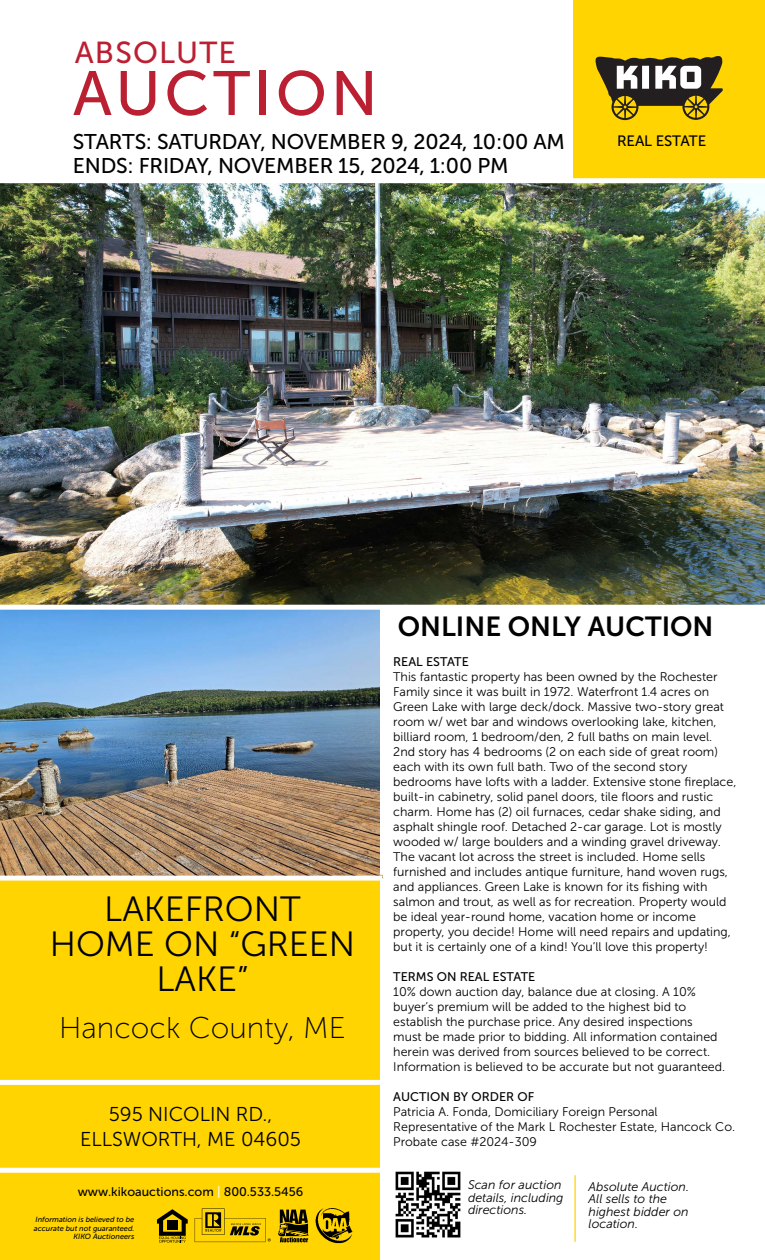
<style>
.page{position:relative;width:765px;height:1260px;background:#fff}
.page>*{position:absolute;margin:0;border:0;box-sizing:border-box;transform-origin:0 0}
.t1{font:62.38px "Museo Sans 500";letter-spacing:.06em;color:#bb1f32}
.t2{font:35px/35px "Museo Sans 300";color:#000;text-align:center}
.t3{font:30.25px "Museo Sans 500";letter-spacing:.04em;color:#bb1f32}
.t4{font:30px "Museo Sans 100";color:#000}
.t5{font:27.5px "Museo Sans 700";color:#000}
.t6{font:21.25px/23.8px "Museo Sans 500";letter-spacing:-.01em;color:#000}
.t7{font:20px/25px "Museo Sans 300";color:#000;text-align:center}
.t8{font:15px "Museo Sans 500";letter-spacing:-.01em;color:#000}
.t9{font:12.5px/15px "Museo Sans 300";color:#000}
.t10{font:italic 12.5px/12.5px "Museo Sans 300";color:#000}
.t11{font:12.5px "Museo Sans 500";color:#000}
.t12{font:italic 7.5px/8.8px "Museo Sans 500";color:#000;text-align:right}
.s1{color:#fff}
</style>
<div class="page">
<img style="left:0;top:610px;width:382px;height:266px">
<img style="left:0;top:183px;width:765px;height:422px">
<div style="left:380px;top:608px;width:5px;height:267px;background:#fff"></div>
<div style="left:574px;top:0;width:191px;height:180px;background:#ffd400"></div>
<svg style="left:595px;top:56px;width:128px;height:64px"></svg>
<div style="left:0;top:178px;width:765px;height:5px;background:#fff"></div>
<div style="left:0;top:878px;width:384px;height:382px;background:#ffd400"></div>
<img style="left:395px;top:1171px;width:66px;height:67px">
<hr style="left:574px;top:1175px;width:2px;height:67px;background:#ffd400">
<div style="left:0;top:1168px;width:389px;height:5px;background:#fff"></div>
<div style="left:0;top:1080px;width:389px;height:5px;background:#fff"></div>
<svg style="left:278px;top:1210px;width:31px;height:32px"></svg>
<svg style="left:195px;top:1208px;width:76px;height:34px"></svg>
<svg style="left:157px;top:1209px;width:31px;height:34px"></svg>
<img style="left:316px;top:1208px;width:36px;height:36px">
<div style="left:0;top:876px;width:382px;height:5px;background:#fff"></div>
<div style="left:380px;top:878px;width:5px;height:382px;background:#fff"></div>
<h3 class="t3" style="left:75px;top:36px;width:163px">ABSOLUTE</h3>
<h1 class="t1" style="left:73px;top:59px;width:306px">AUCTION</h1>
<h3 class="t6" style="left:73px;top:130px;width:494px">STARTS: SATURDAY, NOVEMBER 9, 2024, 10:00 AM<br>ENDS: FRIDAY, NOVEMBER 15, 2024, 1:00 PM</h3>
<p class="t8" style="left:617px;top:133px;width:91px">REAL ESTATE</p>
<h2 class="t2" style="left:50px;top:892px;width:307px">LAKEFRONT<br>HOME ON “GREEN<br>LAKE”</h2>
<h3 class="t4" style="left:59px;top:1012px;width:288px">Hancock County, ME</h3>
<h3 class="t7" style="left:80px;top:1102px;width:223px">595 NICOLIN RD.,<br>ELLSWORTH, ME 04605</h3>
<p class="t11" style="left:78px;top:1185px;width:227px">www.kikoauctions.com <span class="s1">|</span> 800.533.5456</p>
<p class="t12" style="left:34px;top:1215px;width:102px">Information is believed to be accurate but not guaranteed.<br>KIKO Auctioneers</p>
<h3 class="t5" style="left:398px;top:611px;width:317px">ONLINE ONLY AUCTION</h3>
<p class="t11" style="left:393px;top:654px;width:77px">REAL ESTATE</p>
<p class="t9" style="left:393px;top:669px;width:345px">This fantastic property has been owned by the Rochester Family since it was built in 1972. Waterfront 1.4 acres on Green Lake with large deck/dock. Massive two-story great room w/ wet bar and windows overlooking lake, kitchen, billiard room, 1 bedroom/den, 2 full baths on main level.<br>2nd story has 4 bedrooms (2 on each side of great room) each with its own full bath. Two of the second story bedrooms have lofts with a ladder. Extensive stone fireplace, built-in cabinetry, solid panel doors, tile floors and rustic charm. Home has (2) oil furnaces, cedar shake siding, and asphalt shingle roof. Detached 2-car garage. Lot is mostly wooded w/ large boulders and a winding gravel driveway.<br>The vacant lot across the street is included. Home sells furnished and includes antique furniture, hand woven rugs, and appliances. Green Lake is known for its fishing with salmon and trout, as well as for recreation. Property would be ideal year-round home, vacation home or income property, you decide! Home will need repairs and updating, but it is certainly one of a kind! You’ll love this property!</p>
<p class="t11" style="left:393px;top:969px;width:143px">TERMS ON REAL ESTATE</p>
<p class="t9" style="left:393px;top:984px;width:334px">10% down auction day, balance due at closing. A 10% buyer’s premium will be added to the highest bid to establish the purchase price. Any desired inspections<br>must be made prior to bidding. All information contained herein was derived from sources believed to be correct.<br>Information is believed to be accurate but not guaranteed.</p>
<p class="t11" style="left:393px;top:1089px;width:142px">AUCTION BY ORDER OF</p>
<p class="t9" style="left:393px;top:1104px;width:343px">Patricia A. Fonda, Domiciliary Foreign Personal<br>Representative of the Mark L Rochester Estate, Hancock Co.<br>Probate case #2024-309</p>
<p class="t10" style="left:468px;top:1179px;width:97px">Scan for auction details, including directions.</p>
<p class="t10" style="left:589px;top:1180px;width:102px">Absolute Auction.<br>All sells to the highest bidder on location.</p>
</div>
